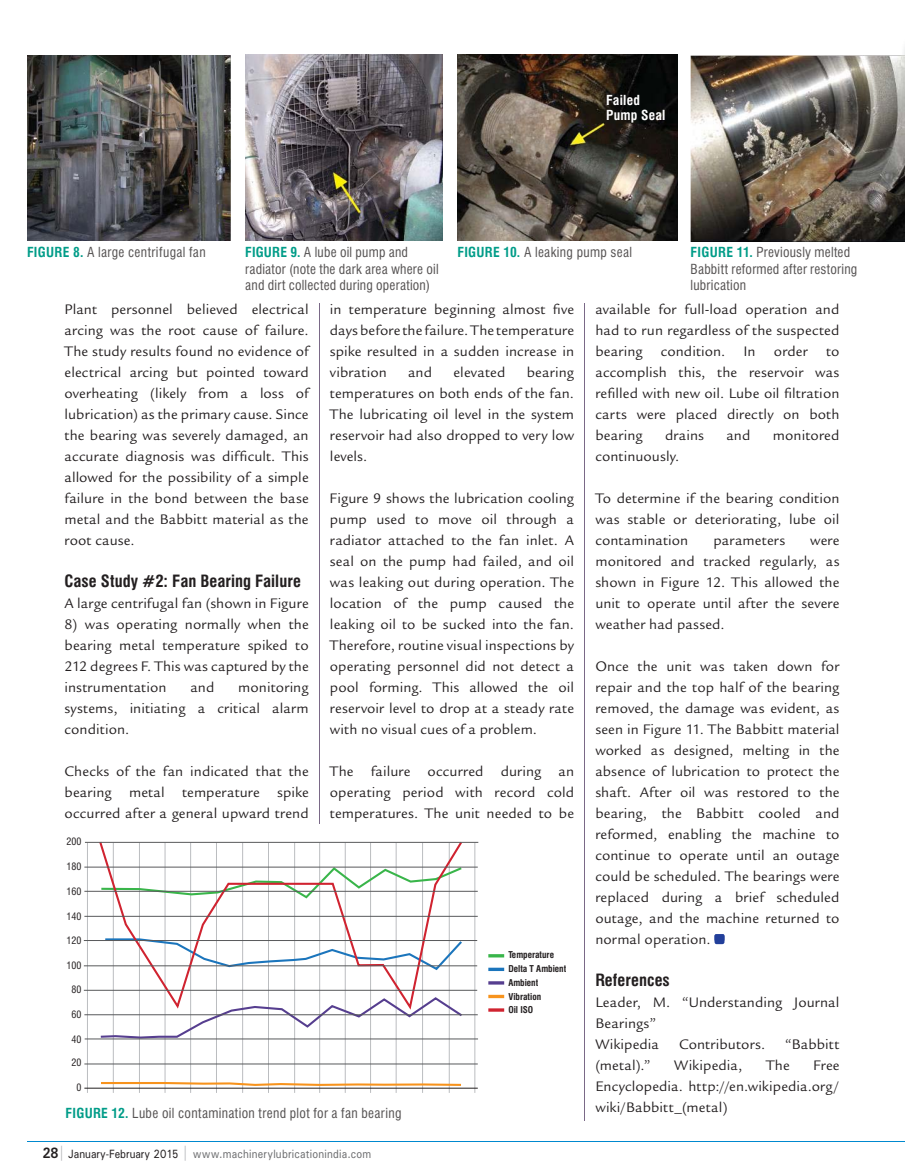
<style>
.page{position:relative;width:905px;height:1175px;background:#fff}
.page>*{position:absolute;margin:0;border:0;box-sizing:border-box;transform-origin:0 0}
.t1{font:700 condensed 16.5px "Swiss 721 BT";color:#231f20}
.t2{font:15px/21px "Legacy Sans Std";letter-spacing:.01em;color:#231f20;text-align:justify}
.t3{font:condensed 13.5px/16.5px "Swiss 721 BT";letter-spacing:.02em;color:#565353}
.t4{font:700 condensed 13.5px/15.8px "Swiss 721 BT";letter-spacing:.02em;color:#fff}
.t5{font:500 12px "Univers";letter-spacing:.02em;color:#6d6e70;scale:.85 1}
.t6{font:condensed 10.05px "Swiss 721 BT";color:#231f20}
.t7{font:700 condensed 9.15px/13.5px "Swiss 721 BT";color:#231f20}
.s1{font-weight:700;color:#009c88}
.s2{font-weight:700;font-size:15px;color:#231f20}
.s3{font-size:15px;color:#a7a9ac}
.s4{color:#231f20}
</style>
<div class="page">
<hr style="left:27px;top:1141px;width:878px;height:1px;background:#0089cf">
<img style="left:27px;top:55px;width:204px;height:185px">
<img style="left:457px;top:54px;width:220px;height:186px">
<img style="left:690px;top:55px;width:215px;height:187px">
<img style="left:245px;top:54px;width:198px;height:186px">
<hr style="left:113px;top:842px;width:1px;height:250px;background:#bbbdc0">
<hr style="left:139px;top:842px;width:1px;height:250px;background:#bbbdc0">
<hr style="left:165px;top:842px;width:1px;height:250px;background:#bbbdc0">
<hr style="left:190px;top:842px;width:1px;height:250px;background:#bbbdc0">
<hr style="left:216px;top:842px;width:1px;height:250px;background:#bbbdc0">
<hr style="left:242px;top:842px;width:1px;height:250px;background:#bbbdc0">
<hr style="left:268px;top:842px;width:1px;height:250px;background:#bbbdc0">
<hr style="left:294px;top:842px;width:1px;height:250px;background:#bbbdc0">
<hr style="left:319px;top:842px;width:1px;height:250px;background:#bbbdc0">
<hr style="left:345px;top:842px;width:1px;height:250px;background:#bbbdc0">
<hr style="left:370px;top:842px;width:1px;height:250px;background:#bbbdc0">
<hr style="left:396px;top:842px;width:1px;height:250px;background:#bbbdc0">
<hr style="left:422px;top:842px;width:1px;height:250px;background:#bbbdc0">
<hr style="left:449px;top:842px;width:1px;height:250px;background:#bbbdc0">
<hr style="left:474px;top:842px;width:1px;height:250px;background:#bbbdc0">
<hr style="left:87px;top:842px;width:1px;height:250px;background:#bbbdc0">
<svg style="left:99px;top:1012px;width:365px;height:26px"></svg>
<svg style="left:101px;top:1080px;width:360px;height:7px"></svg>
<hr style="left:488px;top:954px;width:16px;height:3px;background:#39b54a">
<svg style="left:488px;top:967px;width:16px;height:4px"></svg>
<hr style="left:488px;top:981px;width:16px;height:3px;background:#563e8f">
<svg style="left:488px;top:994px;width:16px;height:4px"></svg>
<hr style="left:488px;top:1008px;width:16px;height:3px;background:#d02330">
<svg style="left:98px;top:841px;width:366px;height:171px"></svg>
<hr style="left:84px;top:1087px;width:394px;height:1px;background:#231f20">
<hr style="left:85px;top:842px;width:393px;height:1px;background:#58595b">
<hr style="left:84px;top:866px;width:394px;height:1px;background:#58595b">
<hr style="left:84px;top:891px;width:394px;height:1px;background:#58595b">
<hr style="left:84px;top:916px;width:394px;height:1px;background:#58595b">
<hr style="left:84px;top:940px;width:393px;height:1px;background:#58595b">
<hr style="left:84px;top:965px;width:393px;height:1px;background:#58595b">
<hr style="left:84px;top:989px;width:393px;height:1px;background:#58595b">
<hr style="left:84px;top:1014px;width:394px;height:1px;background:#58595b">
<hr style="left:85px;top:1038px;width:393px;height:1px;background:#58595b">
<hr style="left:84px;top:1063px;width:394px;height:1px;background:#58595b">
<div style="left:714px;top:934px;width:10px;height:10px;background:#223f9a;border-radius:2px"></div>
<img style="left:901px;top:55px;width:4px;height:70px">
<svg style="left:904px;top:48px;width:1px;height:66px"></svg>
<hr style="left:319px;top:303px;width:1px;height:521px;background:#7a6987">
<hr style="left:584px;top:303px;width:1px;height:818px;background:#7a6987">
<p class="t4" style="left:606px;top:93px;width:61px">Failed<br>Pump Seal</p>
<p class="t3" style="left:27px;top:245px;width:180px"><span class="s1">FIGURE 8.</span> A large centrifugal fan</p>
<p class="t3" style="left:245px;top:245px;width:195px"><span class="s1">FIGURE 9.</span> A lube oil pump and radiator (note the dark area where oil and dirt collected during operation)</p>
<p class="t3" style="left:457px;top:245px;width:176px"><span class="s1">FIGURE 10.</span> A leaking pump seal</p>
<p class="t3" style="left:690px;top:245px;width:168px"><span class="s1">FIGURE 11.</span> Previously melted<br>Babbitt reformed after restoring lubrication</p>
<p class="t2" style="left:64px;top:302px;width:246px">Plant personnel believed electrical arcing was the root cause of failure.<br>The study results found no evidence of electrical arcing but pointed toward overheating (likely from a loss of lubrication) as the primary cause. Since the bearing was severely damaged, an accurate diagnosis was difficult. This allowed for the possibility of a simple failure in the bond between the base metal and the Babbitt material as the root cause.</p>
<p class="t1" style="left:64px;top:574px;width:238px">Case Study #2: Fan Bearing Failure</p>
<p class="t2" style="left:64px;top:596px;width:246px">A large centrifugal fan (shown in Figure</p>
<p class="t2" style="left:64px;top:617px;width:246px">8) was operating normally when the bearing metal temperature spiked to 212 degrees F. This was captured by the instrumentation</p>
<p class="t2" style="left:190px;top:680px;width:25px">and</p>
<p class="t2" style="left:64px;top:680px;width:246px;text-indent:174px">monitoring systems, initiating a critical alarm condition.</p>
<p class="t2" style="left:64px;top:764px;width:246px">Checks of the fan indicated that the bearing metal temperature spike occurred after a general upward trend</p>
<p class="t6" style="left:67px;top:838px;width:16px">200</p>
<p class="t6" style="left:67px;top:863px;width:16px">180</p>
<p class="t6" style="left:67px;top:887px;width:16px">160</p>
<p class="t6" style="left:67px;top:912px;width:16px">140</p>
<p class="t6" style="left:67px;top:936px;width:16px">120</p>
<p class="t6" style="left:67px;top:961px;width:16px">100</p>
<p class="t6" style="left:72px;top:985px;width:11px">80</p>
<p class="t6" style="left:72px;top:1010px;width:11px">60</p>
<p class="t6" style="left:72px;top:1035px;width:11px">40</p>
<p class="t6" style="left:72px;top:1058px;width:11px">20</p>
<p class="t6" style="left:77px;top:1083px;width:6px">0</p>
<p class="t2" style="left:330px;top:302px;width:246px">in temperature beginning almost five days before the failure. The temperature spike resulted in a sudden increase in vibration</p>
<p class="t2" style="left:330px;top:365px;width:246px;text-indent:197px">bearing temperatures on both ends of the fan.<br>The lubricating oil level in the system reservoir had also dropped to very low levels.</p>
<p class="t2" style="left:330px;top:491px;width:246px">Figure 9 shows the lubrication cooling pump used to move oil through a radiator attached to the fan inlet. A seal on the pump had failed, and oil was leaking out during operation. The location of the pump caused the leaking oil to be sucked into the fan.<br>Therefore, routine visual inspections by operating personnel did not detect a pool forming. This allowed the oil reservoir level to drop at a steady rate with no visual cues of a problem.</p>
<p class="t2" style="left:330px;top:764px;width:246px">The failure occurred during an operating period with record cold temperatures. The unit needed to be</p>
<p class="t2" style="left:408px;top:365px;width:25px">and</p>
<p class="t2" style="left:453px;top:365px;width:53px">elevated</p>
<p class="t7" style="left:508px;top:948px;width:47px">Temperature</p>
<p class="t7" style="left:508px;top:963px;width:59px">Delta T Ambient<br>Ambient<br>Vibration<br>Oil ISO</p>
<p class="t3" style="left:66px;top:1105px;width:337px"><span class="s1">FIGURE 12.</span> Lube oil contamination trend plot for a fan bearing</p>
<p class="t5" style="left:43px;top:1146px;width:388px"><span class="s2">28</span><span class="s3">|</span> <span class="s4">January-February 2015</span> <span class="s3">|</span> www.machinerylubricationindia.com</p>
<p class="t2" style="left:595px;top:302px;width:246px">available for full-load operation and had to run regardless of the suspected bearing condition. In order to accomplish this, the reservoir was refilled with new oil. Lube oil filtration carts were placed directly on both bearing</p>
<p class="t2" style="left:665px;top:428px;width:40px">drains</p>
<p class="t2" style="left:726px;top:428px;width:25px">and</p>
<p class="t2" style="left:772px;top:428px;width:68px">monitored</p>
<p class="t2" style="left:595px;top:449px;width:86px">continuously.</p>
<p class="t2" style="left:595px;top:491px;width:246px">To determine if the bearing condition was stable or deteriorating, lube oil contamination</p>
<p class="t2" style="left:713px;top:533px;width:73px">parameters</p>
<p class="t2" style="left:595px;top:533px;width:246px;text-indent:215px">were monitored and tracked regularly, as shown in Figure 12. This allowed the unit to operate until after the severe weather had passed.</p>
<p class="t2" style="left:595px;top:659px;width:246px">Once the unit was taken down for repair and the top half of the bearing removed, the damage was evident, as seen in Figure 11. The Babbitt material worked as designed, melting in the absence of lubrication to protect the shaft. After oil was restored to the bearing, the Babbitt cooled and reformed, enabling the machine to continue to operate until an outage could be scheduled. The bearings were replaced during a brief scheduled outage, and the machine returned to normal operation.</p>
<p class="t1" style="left:595px;top:973px;width:76px">References</p>
<p class="t2" style="left:595px;top:995px;width:245px;text-align:left">Leader, M. “Understanding Journal<br>Bearings”<br>Wikipedia</p>
<p class="t2" style="left:679px;top:1037px;width:88px">Contributors.</p>
<p class="t2" style="left:785px;top:1037px;width:56px">“Babbitt</p>
<p class="t2" style="left:595px;top:1058px;width:57px">(metal).”</p>
<p class="t2" style="left:674px;top:1058px;width:69px">Wikipedia,</p>
<p class="t2" style="left:766px;top:1058px;width:25px">The</p>
<p class="t2" style="left:595px;top:1058px;width:246px;text-indent:218px">Free Encyclopedia. http://en.wikipedia.org/ wiki/Babbitt_(metal)</p>
</div>
